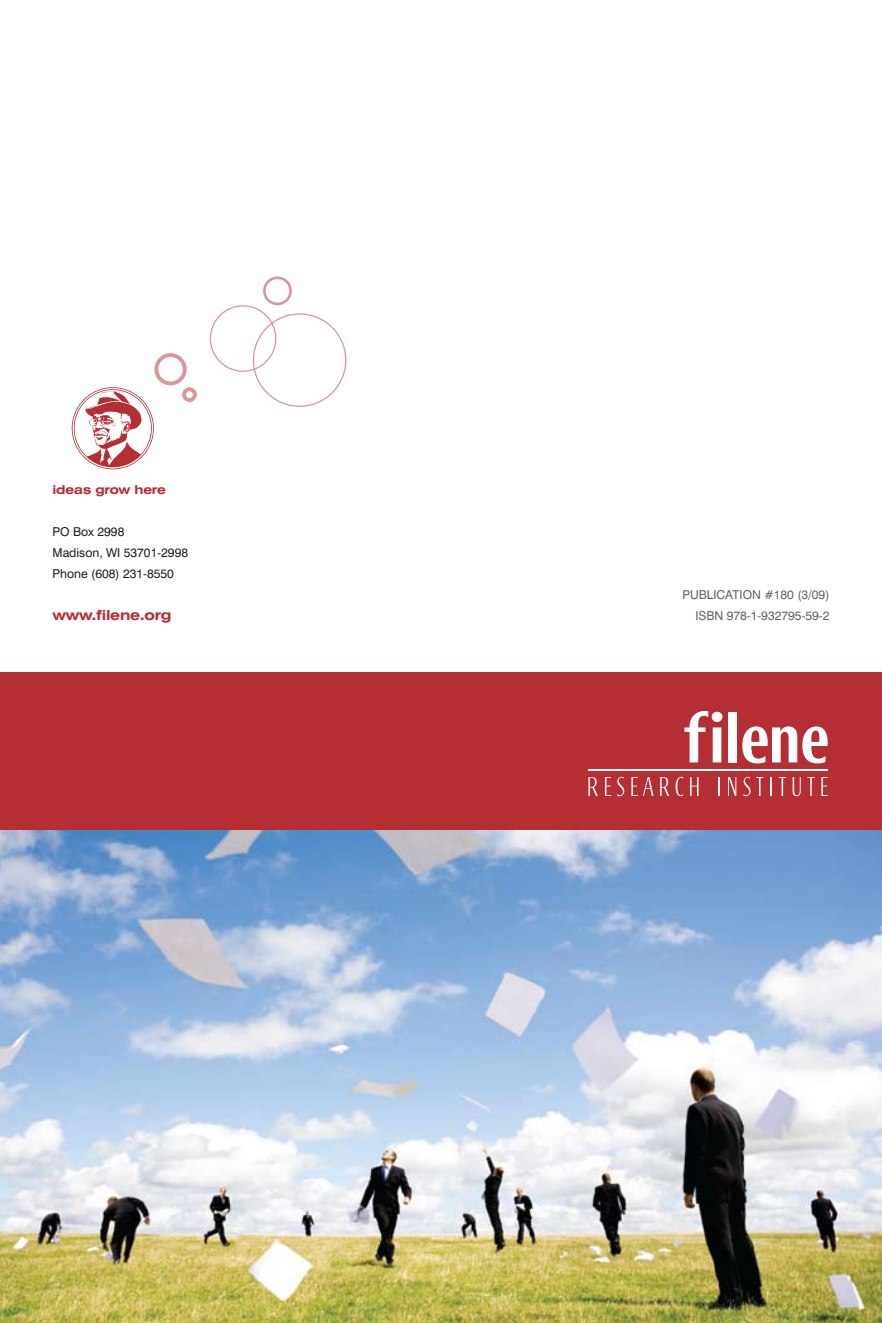
<style>
.page{position:relative;width:882px;height:1323px;background:#fff}
.page>*{position:absolute;margin:0;border:0;box-sizing:border-box;transform-origin:0 0}
.t1{font:700 expanded 14px "Swiss 721 BT";letter-spacing:-.02em;color:#b42e34}
.t2{font:12.25px/21px "Swiss 721 BT";color:#231f20}
.t3{font:12.25px "Swiss 721 BT";color:#636467}
.t4{font:700 expanded 12.25px "Swiss 721 BT";letter-spacing:-.02em;color:#b42e34}
</style>
<div class="page">
<img style="left:0;top:830px;width:882px;height:493px">
<div style="left:0;top:672px;width:882px;height:158px;background:#b42e34"></div>
<hr style="left:588px;top:769px;width:240px;height:1px;background:#fff">
<svg style="left:685px;top:711px;width:37px;height:51px"></svg>
<div style="left:729px;top:712px;width:8px;height:50px;background:#fff"></div>
<svg style="left:742px;top:726px;width:86px;height:37px"></svg>
<svg style="left:588px;top:777px;width:10px;height:19px"></svg>
<svg style="left:605px;top:777px;width:6px;height:19px"></svg>
<svg style="left:617px;top:777px;width:7px;height:19px"></svg>
<svg style="left:631px;top:777px;width:22px;height:19px"></svg>
<svg style="left:660px;top:777px;width:9px;height:19px"></svg>
<svg style="left:676px;top:777px;width:7px;height:19px"></svg>
<svg style="left:690px;top:777px;width:9px;height:19px"></svg>
<svg style="left:718px;top:777px;width:1px;height:19px"></svg>
<svg style="left:728px;top:777px;width:8px;height:19px"></svg>
<svg style="left:744px;top:777px;width:19px;height:19px"></svg>
<svg style="left:770px;top:777px;width:2px;height:19px"></svg>
<svg style="left:779px;top:777px;width:7px;height:19px"></svg>
<svg style="left:793px;top:777px;width:8px;height:19px"></svg>
<svg style="left:807px;top:777px;width:8px;height:19px"></svg>
<svg style="left:821px;top:777px;width:7px;height:19px"></svg>
<svg style="left:72px;top:387px;width:82px;height:82px"></svg>
<div style="left:210px;top:305px;width:66px;height:67px;border:1px solid #da9699;border-radius:50%"></div>
<div style="left:154px;top:353px;width:33px;height:32px;border:4px solid #da9699;border-radius:50%"></div>
<div style="left:263px;top:276px;width:29px;height:29px;border:3px solid #da9699;border-radius:50%"></div>
<div style="left:182px;top:387px;width:15px;height:15px;border:4px solid #da9699;border-radius:50%"></div>
<p class="t4" style="left:52px;top:482px;width:115px">ideas grow here</p>
<p class="t2" style="left:52px;top:521px;width:137px">PO Box 2998<br>Madison, WI 53701-2998<br>Phone (608) 231-8550</p>
<p class="t3" style="left:682px;top:587px;width:149px">PUBLICATION #180 (3/09)</p>
<p class="t1" style="left:52px;top:607px;width:120px">www.filene.org</p>
<p class="t3" style="left:695px;top:608px;width:136px">ISBN 978-1-932795-59-2</p>
</div>
